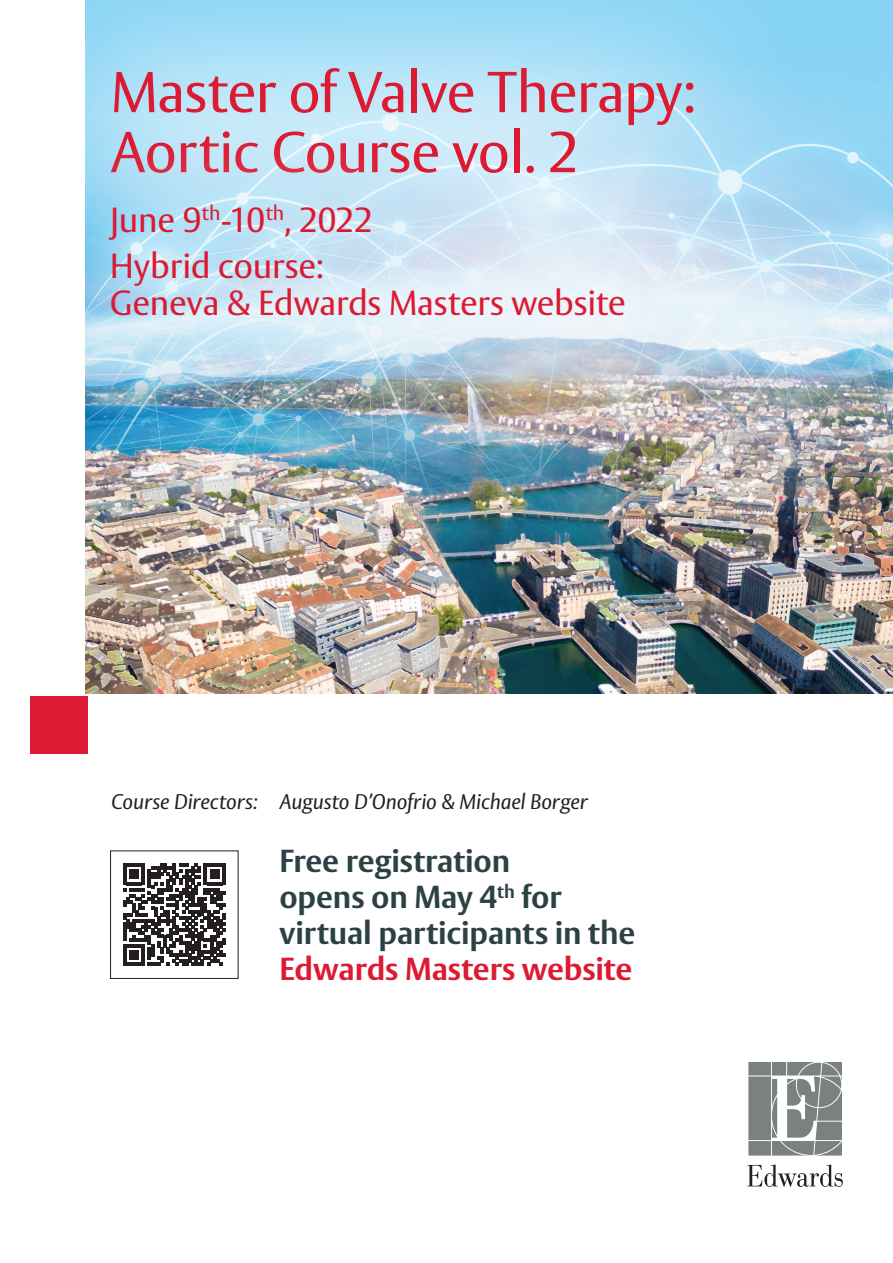
<style>
.page{position:relative;width:893px;height:1263px;background:#fff}
.page>*{position:absolute;margin:0;border:0;box-sizing:border-box;transform-origin:0 0}
.t1{font:57px/60px "Vesta Pro";letter-spacing:-.015em;color:#dc1a32}
.t2{font:34.5px/46px "Vesta Pro";letter-spacing:-.01em;color:#dc1a32}
.t3{font:700 31.5px/36px "Vesta Pro";letter-spacing:-.005em;color:#2b4144}
.t4{font:700 31.5px "Vesta Pro";letter-spacing:-.005em;color:#dc1a32}
.t5{font:italic 21px "Vesta Pro";letter-spacing:-.005em;color:#231f20}
.s1{font-size:35.25px}
</style>
<div class="page">
<img style="left:85px;top:0;width:808px;height:694px">
<div style="left:30px;top:696px;width:57px;height:57px;background:#dc1a32"></div>
<svg style="left:748px;top:1062px;width:94px;height:93px;background:#959999"></svg>
<svg style="left:747px;top:1164px;width:96px;height:23px"></svg>
<svg style="left:123px;top:863px;width:103px;height:103px"></svg>
<div style="left:110px;top:850px;width:128px;height:129px;border:1px solid #231f20"></div>
<div style="left:0;top:0;width:826px;height:312px;background:#fff;opacity:.75"></div>
<div style="left:34px;top:128px;width:664px;height:267px;background:#fff;opacity:.75"></div>
<h1 class="t1" style="left:111px;top:61px;width:587px">Master of Valve Therapy:<br>Aortic Course vol. 2</h1>
<p class="t2" style="left:110px;top:196px;width:265px">June 9<sup>th</sup>-10<sup>th</sup>, 2022<br>Hybrid course:</p>
<p class="t2" style="left:110px;top:280px;width:518px">Geneva &amp; Edwards Masters websit<span class="s1">e</span></p>
<p class="t5" style="left:111px;top:789px;width:478px">Course Directors: Augusto D’Onofrio &amp; Michael Borger</p>
<p class="t3" style="left:279px;top:843px;width:357px">Free registration<br>opens on May 4<sup>th</sup> for virtual participants in the</p>
<p class="t4" style="left:279px;top:950px;width:354px">Edwards Masters website</p>
</div>
